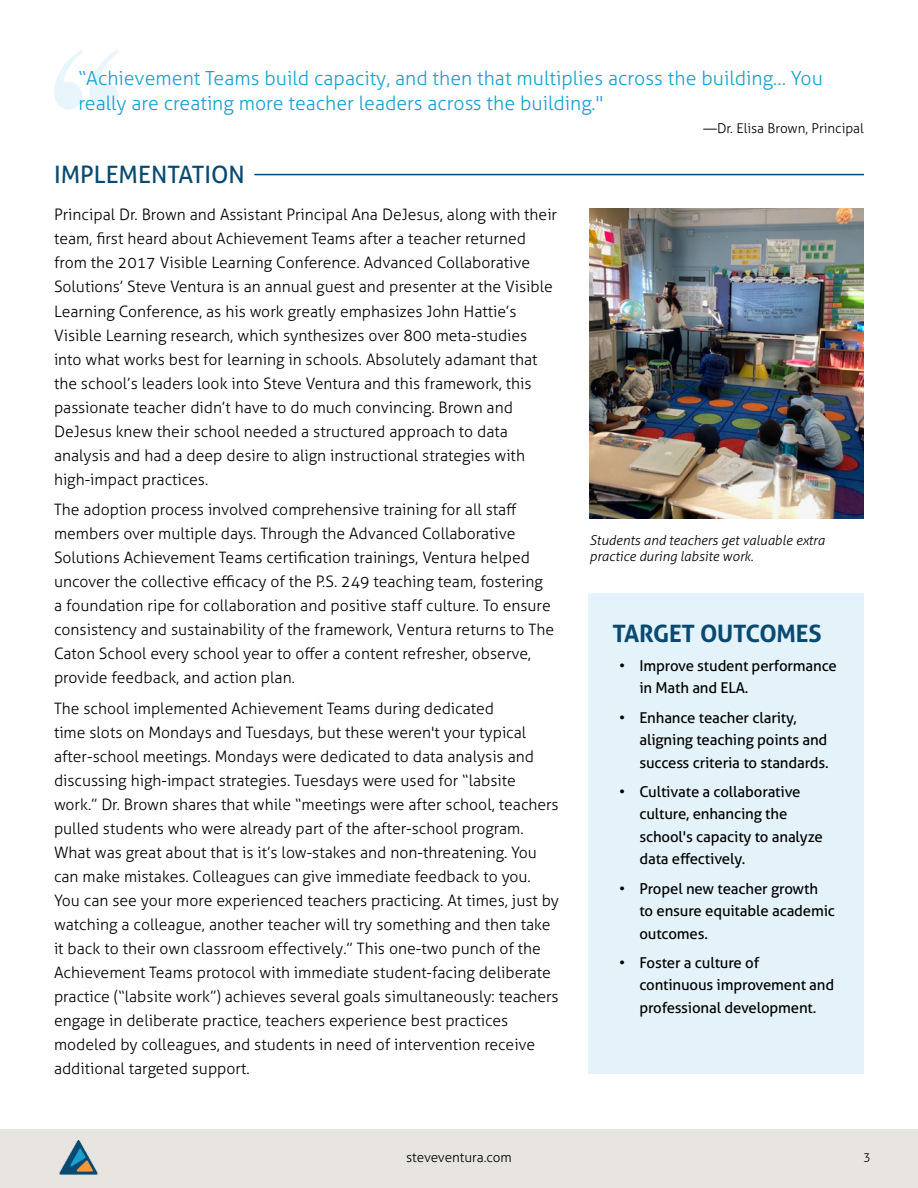
<style>
.page{position:relative;width:918px;height:1188px;background:#fff}
.page>*{position:absolute;margin:0;border:0;box-sizing:border-box;transform-origin:0 0}
.t1{font:700 24px "Aller";letter-spacing:-.01em;color:#084a71}
.t2{font:24px "Aller";color:#084a71}
.t3{font:300 19.5px/25.7px "Aller";color:#1aa0ce}
.t4{font:300 15.75px/24px "Aller";color:#000}
.t5{font:15px/22.5px "Aller";letter-spacing:-.01em;color:#000}
.t6{font:italic 300 13.5px/16.2px "Aller";color:#000}
.t7{font:300 13.5px "Aller";color:#000}
.t8{font:300 12px "Aller";color:#000}
</style>
<div class="page">
<div style="left:0;top:1129px;width:918px;height:59px;background:#e8e5e0"></div>
<img style="left:59px;top:1141px;width:39px;height:34px">
<svg style="left:54px;top:50px;width:64px;height:60px"></svg>
<hr style="left:254px;top:174px;width:610px;height:1px;background:#084a71">
<div style="left:589px;top:593px;width:275px;height:481px;background:#e4f3f9"></div>
<img style="left:590px;top:209px;width:273px;height:310px">
<p class="t3" style="left:78px;top:65px;width:746px">“Achievement Teams build capacity, and then that multiplies across the building… You really are creating more teacher leaders across the building."</p>
<p class="t7" style="left:704px;top:120px;width:162px">—Dr. Elisa Brown, Principal</p>
<h1 class="t2" style="left:54px;top:160px;width:192px">IMPLEMENTATION</h1>
<p class="t4" style="left:54px;top:203px;width:505px">Principal Dr. Brown and Assistant Principal Ana DeJesus, along with their team, first heard about Achievement Teams after a teacher returned from the 2017 Visible Learning Conference. Advanced Collaborative Solutions’ Steve Ventura is an annual guest and presenter at the Visible Learning Conference, as his work greatly emphasizes John Hattie’s Visible Learning research, which synthesizes over 800 meta-studies into what works best for learning in schools. Absolutely adamant that the school’s leaders look into Steve Ventura and this framework, this passionate teacher didn’t have to do much convincing. Brown and DeJesus knew their school needed a structured approach to data analysis and had a deep desire to align instructional strategies with high-impact practices.</p>
<p class="t4" style="left:54px;top:498px;width:502px">The adoption process involved comprehensive training for all staff members over multiple days. Through the Advanced Collaborative Solutions Achievement Teams certification trainings, Ventura helped uncover the collective efficacy of the P.S. 249 teaching team, fostering a foundation ripe for collaboration and positive staff culture. To ensure consistency and sustainability of the framework, Ventura returns to The Caton School every school year to offer a content refresher, observe, provide feedback, and action plan.</p>
<p class="t4" style="left:54px;top:696px;width:507px">The school implemented Achievement Teams during dedicated<br>time slots on Mondays and Tuesdays, but these weren't your typical after-school meetings. Mondays were dedicated to data analysis and discussing high-impact strategies. Tuesdays were used for “labsite work.” Dr. Brown shares that while “meetings were after school, teachers pulled students who were already part of the after-school program.<br>What was great about that is it’s low-stakes and non-threatening. You can make mistakes. Colleagues can give immediate feedback to you.<br>You can see your more experienced teachers practicing. At times, just by watching a colleague, another teacher will try something and then take it back to their own classroom effectively.” This one-two punch of the Achievement Teams protocol with immediate student-facing deliberate practice (“labsite work”) achieves several goals simultaneously: teachers engage in deliberate practice, teachers experience best practices modeled by colleagues, and students in need of intervention receive additional targeted support.</p>
<p class="t6" style="left:590px;top:532px;width:237px">Students and teachers get valuable extra practice during labsite work.</p>
<h1 class="t1" style="left:612px;top:618px;width:211px">TARGET OUTCOMES</h1>
<p class="t5" style="left:639px;top:654px;width:199px;text-indent:-20px">• Improve student performance in Math and ELA.</p>
<p class="t5" style="left:639px;top:706px;width:191px;text-indent:-20px">• Enhance teacher clarity, aligning teaching points and success criteria to standards.</p>
<p class="t5" style="left:639px;top:780px;width:185px;text-indent:-20px">• Cultivate a collaborative culture, enhancing the school's capacity to analyze data effectively.</p>
<p class="t5" style="left:639px;top:877px;width:197px;text-indent:-20px">• Propel new teacher growth to ensure equitable academic outcomes.</p>
<p class="t5" style="left:639px;top:951px;width:196px;text-indent:-20px">• Foster a culture of continuous improvement and professional development.</p>
<p class="t7" style="left:406px;top:1149px;width:107px">steveventura.com</p>
<p class="t8" style="left:864px;top:1149px;width:9px">3</p>
</div>
